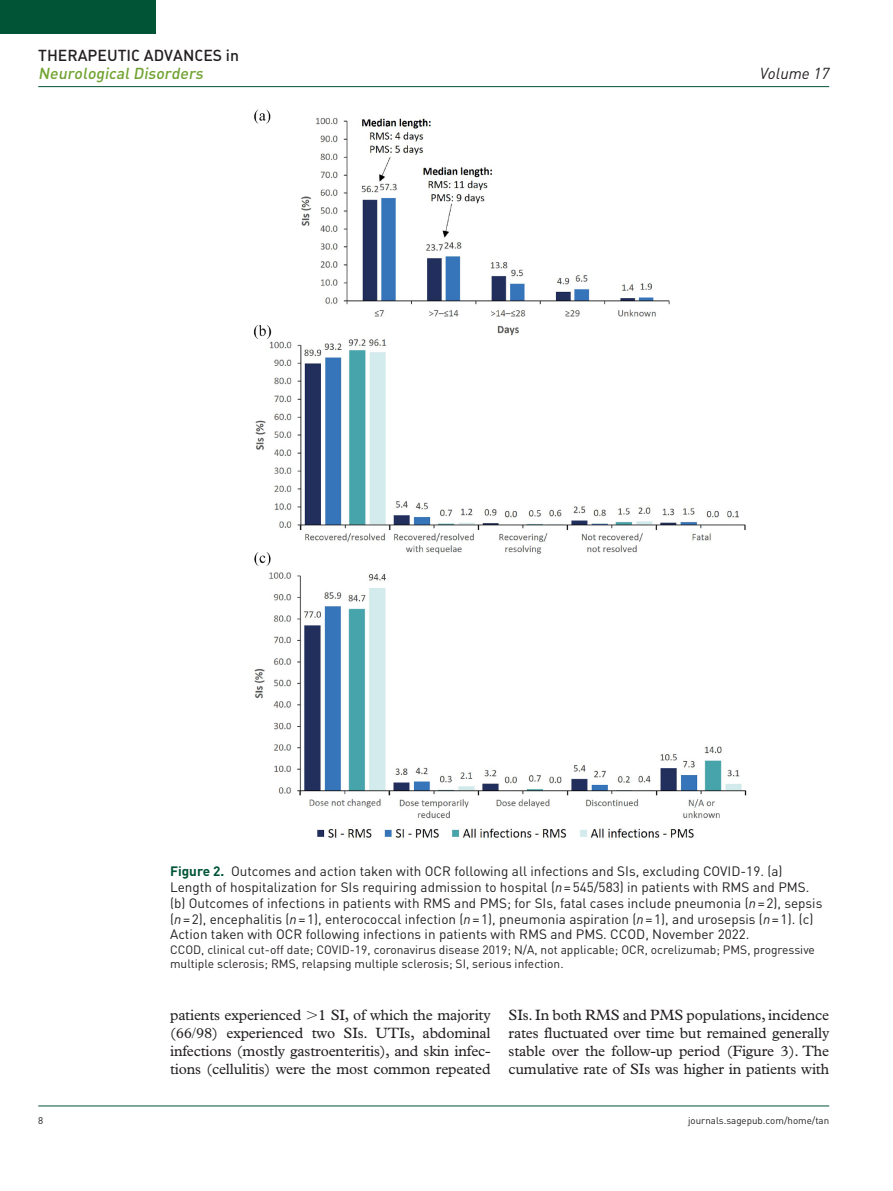
<style>
.page{position:relative;width:893px;height:1191px;background:#fff}
.page>*{position:absolute;margin:0;border:0;box-sizing:border-box;transform-origin:0 0}
.t1{font:15.75px "DIN Medium Alternate";color:#231f20}
.t2{font:italic 15.75px "DIN Medium Alternate";color:#71a332}
.t3{font:italic 15.75px "DIN";color:#231f20}
.t4{font:15px/18px "Plantin Std";letter-spacing:-.01em;color:#231f20;text-align:justify}
.t5{font:13.5px/15.8px "DIN";color:#231f20}
.t6{font:12px/14.2px "DIN";color:#231f20}
.t7{font:9.75px "DIN";color:#231f20}
.s1{font-weight:700;color:#015436}
.s2{font-style:italic}
</style>
<div class="page">
<hr style="left:38px;top:86px;width:791px;height:1px;background:#015436">
<hr style="left:38px;top:1105px;width:791px;height:1px;background:#015436">
<div style="left:0;top:0;width:155px;height:34px;background:#015436"></div>
<img style="left:253px;top:109px;width:494px;height:730px">
<p class="t1" style="left:38px;top:45px;width:202px">THERAPEUTIC ADVANCES IN</p>
<p class="t2" style="left:38px;top:63px;width:169px">NeurologicalDisorders</p>
<p class="t3" style="left:760px;top:63px;width:71px">Volume 17</p>
<p class="t5" style="left:170px;top:863px;width:654px"><span class="s1">Figure 2.</span> Outcomes and action taken with OCR following all infections and SIs, excluding COVID-19. (a)<br>Length of hospitalization for SIs requiring admission to hospital (<span class="s2">n</span>=545/583) in patients with RMS and PMS. (b) Outcomes of infections in patients with RMS and PMS; for SIs, fatal cases include pneumonia (<span class="s2">n</span>=2), sepsis (<span class="s2">n</span>=2), encephalitis (<span class="s2">n</span>=1), enterococcal infection (<span class="s2">n</span>=1), pneumonia aspiration (<span class="s2">n</span>=1), and urosepsis (<span class="s2">n</span>=1). (c)<br>Action taken with OCR following infections in patients with RMS and PMS. CCOD, November 2022.</p>
<p class="t6" style="left:170px;top:941px;width:646px">CCOD, clinical cut-off date; COVID-19, coronavirus disease 2019; N/A, not applicable; OCR, ocrelizumab; PMS, progressive multiple sclerosis; RMS, relapsing multiple sclerosis; SI, serious infection.</p>
<p class="t4" style="left:170px;top:1006px;width:322px">patients experienced 1 SI, of which the majority (66/98) experienced two SIs. UTIs, abdominal infections (mostly gastroenteritis), and skin infec&shy;tions (cellulitis) were the most common repeated</p>
<p class="t4" style="left:509px;top:1006px;width:322px">SIs. In both RMS and PMS populations, incidence rates fluctuated over time but remained generally stable over the follow-up period (Figure 3). The cumulative rate of SIs was higher in patients with</p>
<p class="t7" style="left:38px;top:1114px;width:7px">8</p>
<p class="t7" style="left:688px;top:1114px;width:143px">journals.sagepub.com/home/tan</p>
</div>
